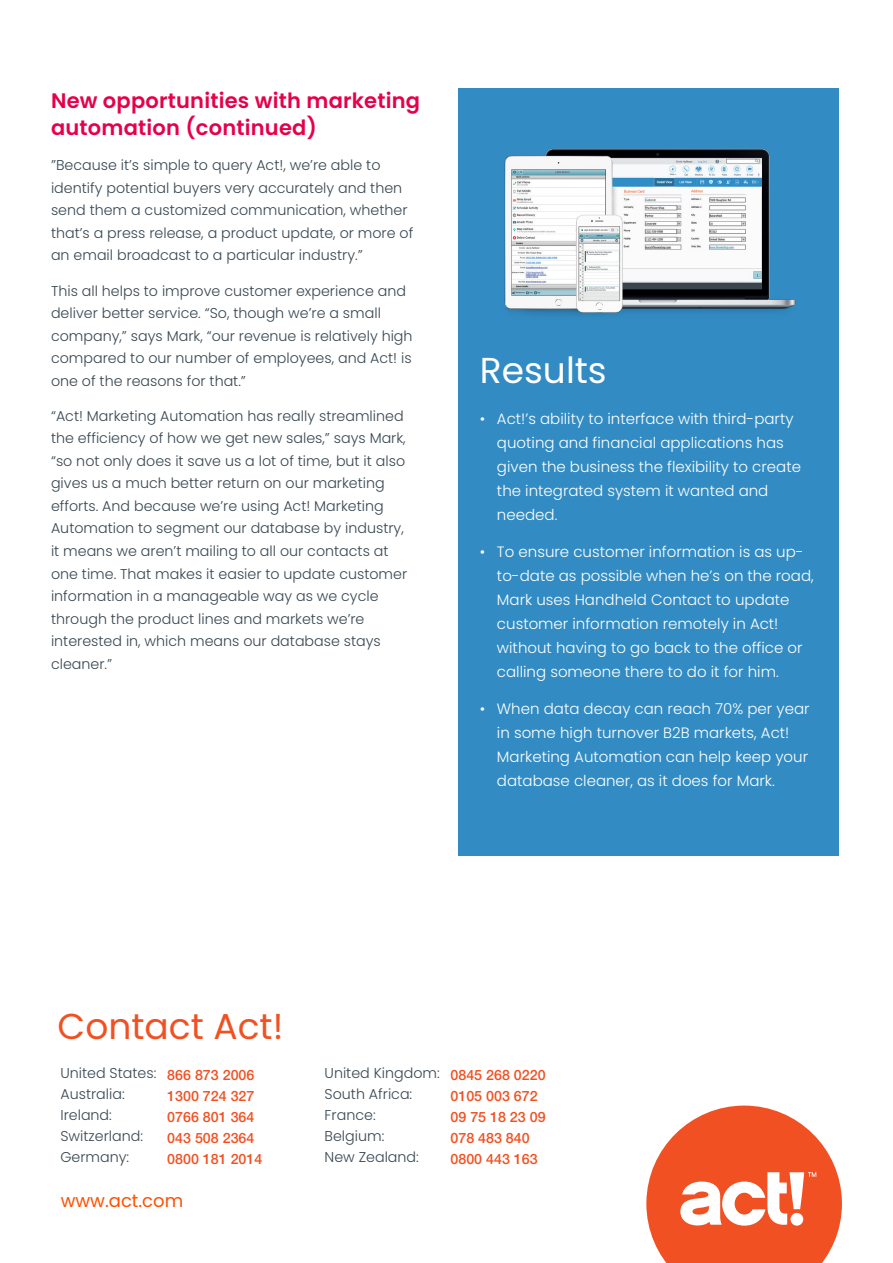
<style>
.page{position:relative;width:893px;height:1263px;background:#fff}
.page>*{position:absolute;margin:0;border:0;box-sizing:border-box;transform-origin:0 0}
.t1{font:36px "Poppins";color:#f15122}
.t2{font:36px "Poppins";color:#fff}
.t3{font:600 21px/27px "Poppins";letter-spacing:.01em;color:#e6004b}
.t4{font:18px "Poppins";color:#fe5000}
.t5{font:300 15px/24px "Poppins";color:#fff}
.t6{font:300 14.25px/22.5px "Poppins";color:#374650}
.t7{font:500 14.25px/21px "Helvetica Neue LT Std";color:#f15122}
</style>
<div class="page">
<div style="left:458px;top:89px;width:380px;height:767px;background:#328cc3"></div>
<img style="left:504px;top:148px;width:292px;height:167px">
<svg style="left:646px;top:1105px;width:196px;height:158px"></svg>
<h2 class="t3" style="left:51px;top:87px;width:371px">New opportunities with marketing automation (continued)</h2>
<p class="t6" style="left:51px;top:154px;width:364px">”Because it’s simple to query Act!, we’re able to identify potential buyers very accurately and then send them a customized communication, whether that’s a press release, a product update, or more of an email broadcast to a particular industry.”</p>
<p class="t6" style="left:51px;top:279px;width:363px">This all helps to improve customer experience and deliver better service. “So, though we’re a small company,” says Mark, “our revenue is relatively high compared to our number of employees, and Act! is one of the reasons for that.”</p>
<p class="t6" style="left:51px;top:405px;width:358px">“Act! Marketing Automation has really streamlined the efficiency of how we get new sales,” says Mark, “so not only does it save us a lot of time, but it also gives us a much better return on our marketing efforts. And because we’re using Act! Marketing Automation to segment our database by industry, it means we aren’t mailing to all our contacts at one time. That makes it easier to update customer information in a manageable way as we cycle through the product lines and markets we’re interested in, which means our database stays cleaner.”</p>
<p class="t5" style="left:497px;top:407px;width:306px;text-indent:-17px">• Act!’s ability to interface with third-party quoting and financial applications has given the business the flexibility to create the integrated system it wanted and needed.</p>
<h1 class="t2" style="left:480px;top:350px;width:128px">Results</h1>
<p class="t5" style="left:497px;top:540px;width:318px;text-indent:-17px">• To ensure customer information is as up&shy;to-date as possible when he’s on the road, Mark uses Handheld Contact to update customer information remotely in Act! without having to go back to the office or calling someone there to do it for him.</p>
<p class="t5" style="left:497px;top:696px;width:314px;text-indent:-17px">• When data decay can reach 70% per year in some high turnover B2B markets, Act!<br>Marketing Automation can help keep your database cleaner, as it does for Mark.</p>
<h1 class="t1" style="left:58px;top:1005px;width:227px">Contact Act!</h1>
<p class="t6" style="left:60px;top:1062px;width:97px;line-height:21px">United States:<br>Australia:<br>Ireland:<br>Switzerland:<br>Germany:</p>
<p class="t7" style="left:167px;top:1064px;width:97px">866 873 2006<br>1300 724 327<br>0766 801 364<br>043 508 2364<br>0800 181 2014</p>
<p class="t6" style="left:325px;top:1063px;width:117px;line-height:21px">United Kingdom:<br>South Africa:<br>France:<br>Belgium:<br>New Zealand:</p>
<p class="t7" style="left:450px;top:1064px;width:97px">0845 268 0220<br>0105 003 672<br>09 75 18 23 09<br>078 483 840<br>0800 443 163</p>
<p class="t4" style="left:61px;top:1190px;width:124px">www.act.com</p>
</div>
